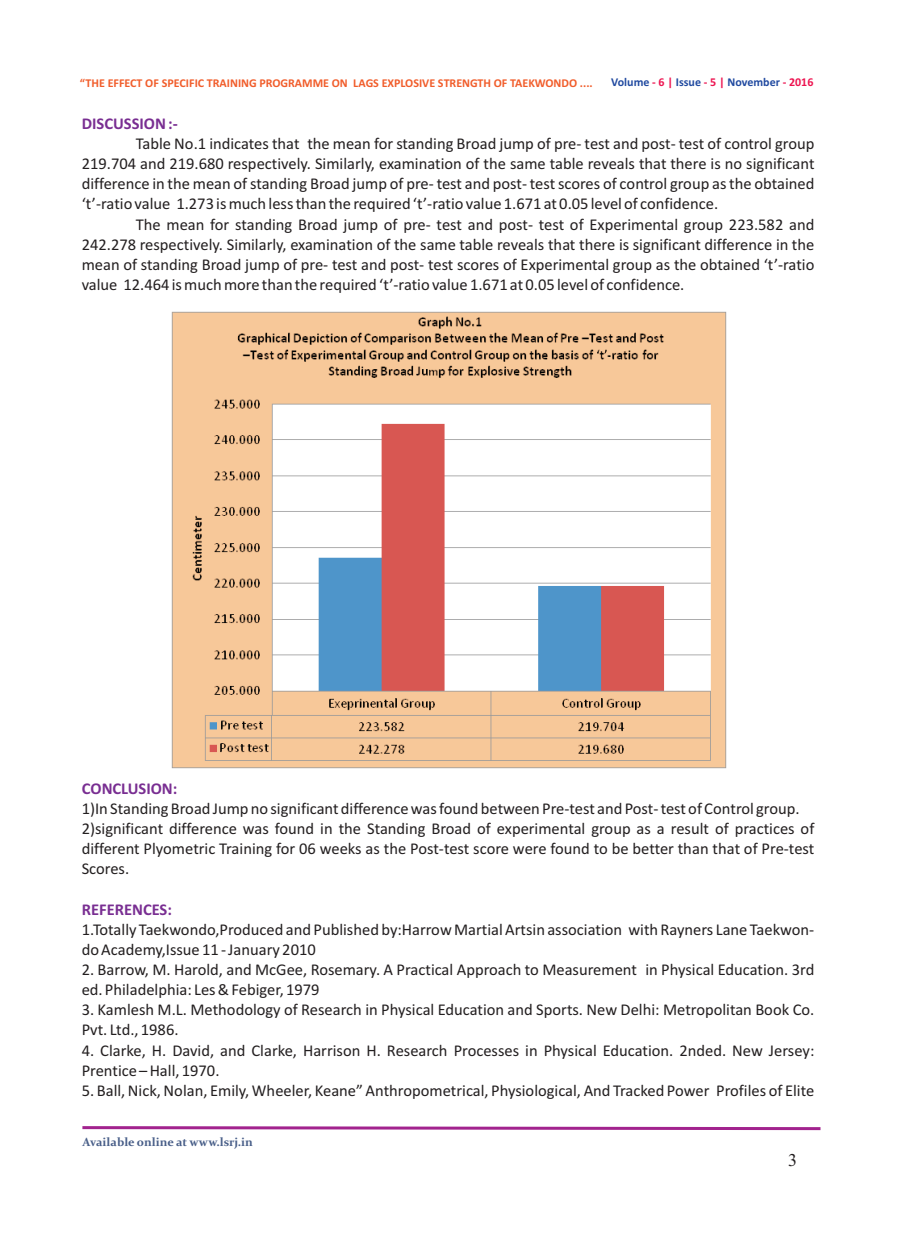
<style>
.page{position:relative;width:898px;height:1242px;background:#fff}
.page>*{position:absolute;margin:0;border:0;box-sizing:border-box;transform-origin:0 0}
.t1{font:18px "Times New Roman";color:#231f20}
.t2{font:16.5px/20.1px "Calibri";color:#231f20}
.t3{font:700 16.5px "Calibri";color:#792e92}
.t4{font:700 12px "Calibri";color:#f15d2b}
.t5{font:700 12px "Calibri";color:#214aa0}
.t6{font:700 12px "Constantia";color:#485e88}
.s1{color:#ed1450}
</style>
<div class="page">
<svg style="left:82px;top:1126px;width:739px;height:5px"></svg>
<img style="left:172px;top:311px;width:554px;height:457px">
<p class="t4" style="left:80px;top:78px;width:514px">“THE EFFECT OF SPECIFIC TRAINING PROGRAMME ON LAGS EXPLOSIVE STRENGTH OF TAEKWONDO ....</p>
<p class="t5" style="left:611px;top:77px;width:203px">Volume <span class="s1">- 6 |</span> Issue <span class="s1">- 5 |</span> November <span class="s1">- 2016</span></p>
<p class="t3" style="left:82px;top:116px;width:97px">DISCUSSION :-</p>
<p class="t2" style="left:82px;top:135px;width:734px;text-align:justify;text-indent:54px">Table No.1 indicates that the mean for standing Broad jump of pre- test and post- test of control group 219.704 and 219.680 respectively. Similarly, examination of the same table reveals that there is no significant difference in the mean of standing Broad jump of pre- test and post- test scores of control group as the obtained ‘t’-ratio value 1.273 is much less than the required ‘t’-ratio value 1.671 at 0.05 level of confidence.</p>
<p class="t2" style="left:82px;top:215px;width:733px;text-align:justify;text-indent:54px">The mean for standing Broad jump of pre- test and post- test of Experimental group 223.582 and 242.278 respectively. Similarly, examination of the same table reveals that there is significant difference in the mean of standing Broad jump of pre- test and post- test scores of Experimental group as the obtained ‘t’-ratio value 12.464 is much more than the required ‘t’-ratio value 1.671 at 0.05 level of confidence.</p>
<p class="t3" style="left:82px;top:781px;width:97px">CONCLUSION:</p>
<p class="t2" style="left:82px;top:799px;width:733px">1)In Standing Broad Jump no significant difference was found between Pre-test and Post- test of Control group.<br>2)significant difference was found in the Standing Broad of experimental group as a result of practices of different Plyometric Training for 06 weeks as the Post-test score were found to be better than that of Pre-test Scores.</p>
<p class="t3" style="left:82px;top:902px;width:92px">REFERENCES:</p>
<p class="t2" style="left:82px;top:920px;width:733px">1.Totally Taekwondo,Produced and Published by:Harrow Martial Artsin association with Rayners Lane Taekwon&shy;do Academy,Issue 11 - January 2010</p>
<p class="t2" style="left:82px;top:960px;width:733px">2. Barrow, M. Harold, and McGee, Rosemary. A Practical Approach to Measurement in Physical Education. 3rd ed. Philadelphia: Les &amp; Febiger, 1979</p>
<p class="t2" style="left:82px;top:1001px;width:733px">3. Kamlesh M.L. Methodology of Research in Physical Education and Sports. New Delhi: Metropolitan Book Co.<br>Pvt. Ltd., 1986.</p>
<p class="t2" style="left:82px;top:1041px;width:734px">4. Clarke, H. David, and Clarke, Harrison H. Research Processes in Physical Education. 2nded. New Jersey:<br>Prentice – Hall, 1970.</p>
<p class="t2" style="left:82px;top:1081px;width:733px">5. Ball, Nick, Nolan, Emily, Wheeler, Keane” Anthropometrical, Physiological, And Tracked Power Profiles of Elite</p>
<p class="t6" style="left:82px;top:1137px;width:172px">Available online at www.lsrj.in</p>
<p class="t1" style="left:787px;top:1154px;width:10px">3</p>
</div>
